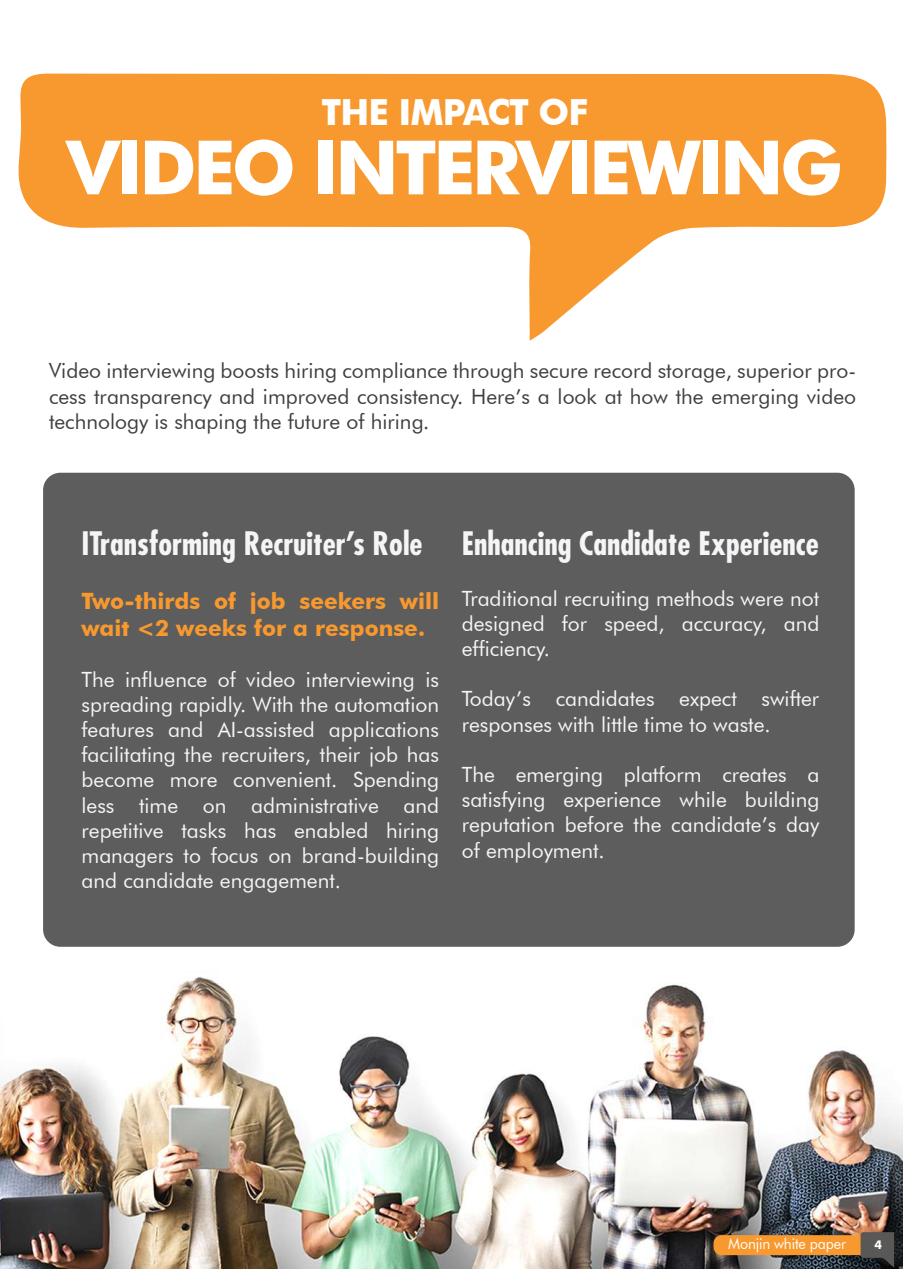
<style>
.page{position:relative;width:905px;height:1275px;background:#fff}
.page>*{position:absolute;margin:0;border:0;box-sizing:border-box;transform-origin:0 0}
.t1{font:700 75px "Futura BT";letter-spacing:-.05em;color:#fff}
.t2{font:700 36px "Futura BT";letter-spacing:-.025em;color:#fff}
.t3{font:700 condensed 31.5px "Futura LT";color:#f4f5f6}
.t4{font:700 22.5px/27px "Futura BT";color:#f8992f}
.t5{font:21px/25.2px "Futura BT";color:#f4f5f6;text-align:justify}
.t6{font:21px/25.2px "Futura BT";color:#423e3f;text-align:justify}
.t7{font:15px "Futura BT";letter-spacing:-.01em;color:#fff;scale:.95 1}
.t8{font:700 12.15px "Futura BT";color:#fff}
</style>
<div class="page">
<img style="left:0;top:73px;width:903px;height:1195px">
<div style="left:713px;top:1235px;width:159px;height:20px;background:#f8992f;border-radius:8px"></div>
<svg style="left:860px;top:1232px;width:34px;height:35px"></svg>
<div style="left:43px;top:473px;width:812px;height:474px;background:#5d5d5d;border-radius:17px"></div>
<svg style="left:17px;top:74px;width:870px;height:267px;fill:#f8992f"></svg>
<h2 class="t2" style="left:322px;top:91px;width:268px">THE IMPACT OF</h2>
<h1 class="t1" style="left:66px;top:122px;width:778px">VIDEO INTERVIEWING</h1>
<p class="t6" style="left:49px;top:358px;width:808px">Video interviewing boosts hiring compliance through secure record storage, superior pro&shy;cess transparency and improved consistency. Here’s a look at how the emerging video technology is shaping the future of hiring.</p>
<h3 class="t3" style="left:82px;top:524px;width:343px">ITransforming Recruiter’s Role</h3>
<p class="t4" style="left:82px;top:588px;width:359px">Two-thirds of job seekers will wait &lt;2 weeks for a response.</p>
<p class="t5" style="left:82px;top:666px;width:359px">The influence of video interviewing is spreading rapidly. With the automation features and AI-assisted applications facilitating the recruiters, their job has become more convenient. Spending less time on administrative and repetitive tasks has enabled hiring managers to focus on brand-building and candidate engagement.</p>
<h3 class="t3" style="left:462px;top:524px;width:358px">Enhancing Candidate Experience</h3>
<p class="t5" style="left:462px;top:585px;width:359px">Traditional recruiting methods were not designed for speed, accuracy, and efficiency.</p>
<p class="t5" style="left:462px;top:686px;width:359px">Today’s candidates expect swifter responses with little time to waste.</p>
<p class="t5" style="left:462px;top:762px;width:359px">The emerging platform creates a satisfying experience while building reputation before the candidate’s day of employment.</p>
<p class="t7" style="left:728px;top:1234px;width:126px">Monjin white paper</p>
<p class="t8" style="left:874px;top:1237px;width:9px">4</p>
</div>
